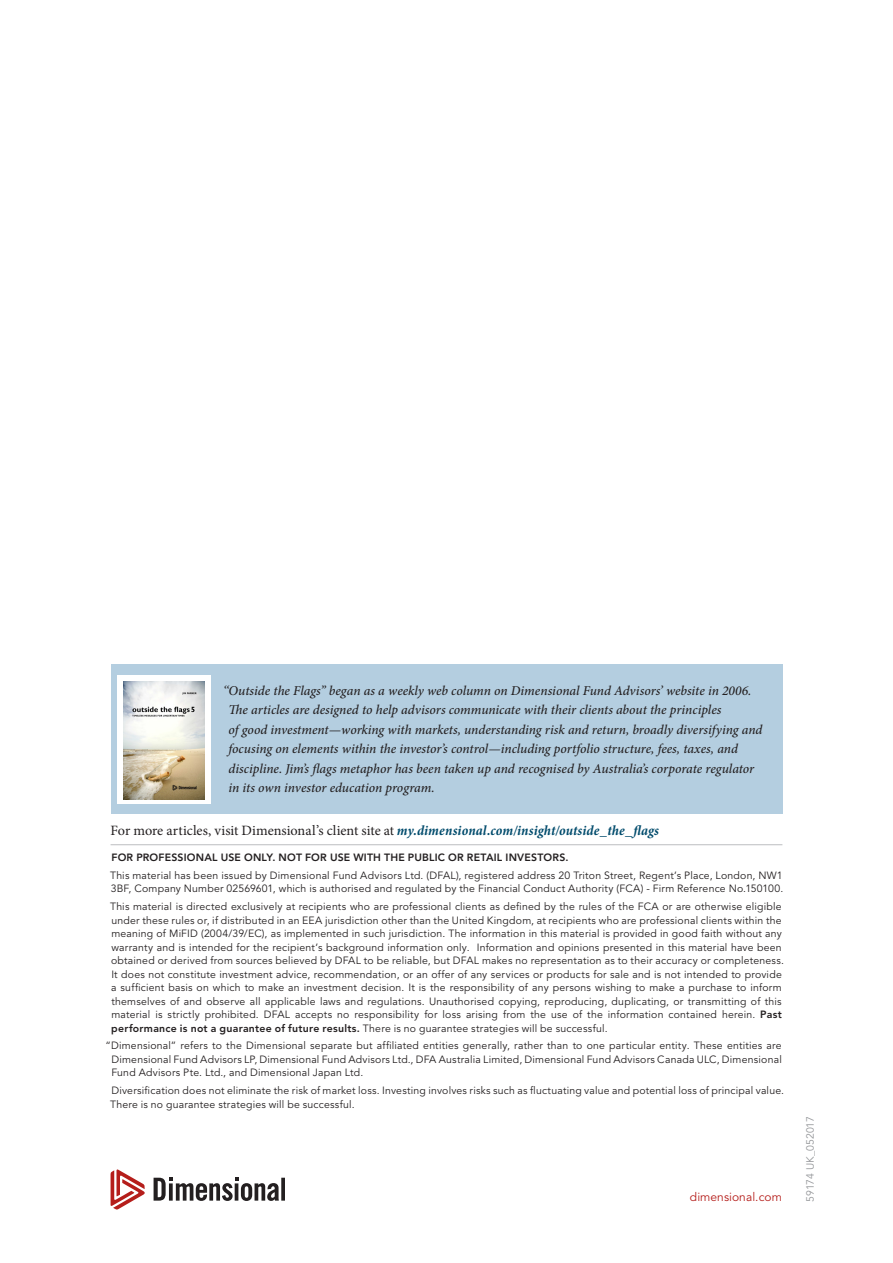
<style>
.page{position:relative;width:893px;height:1263px;background:#fff}
.page>*{position:absolute;margin:0;border:0;box-sizing:border-box;transform-origin:0 0}
.Body_Copy{font:14.25px "Minion Pro";letter-spacing:-.005em;color:#231f20}
.BackPage_Book_Copy{font:italic 500 13.5px/19.5px "Minion Pro";letter-spacing:-.005em;color:#231f20}
.Website{font:12px "Avenir LT Std";letter-spacing:.005em;color:#b51e1b}
.Disclaimer{font:10.5px/13.5px "Avenir LT Std";letter-spacing:.02em;color:#231f20}
.Disclaimer-2{font:800 10.5px "Avenir LT Std";letter-spacing:.02em;color:#231f20}
.t1{font:10.5px "Avenir LT Std";color:#939598}
.s1{font-weight:700;font-style:italic;font-stretch:condensed;color:#004b6c}
.s2{font-weight:800}
</style>
<div class="page">
<svg style="left:111px;top:1169px;width:34px;height:40px"></svg>
<svg style="left:154px;top:1177px;width:131px;height:24px"></svg>
<hr style="left:111px;top:844px;width:671px;height:1px;background:#bcbdc0">
<div style="left:111px;top:665px;width:671px;height:149px;background:#b4cee0"></div>
<svg style="left:117px;top:675px;width:93px;height:129px;background:#f2f2f0"></svg>
<img style="left:124px;top:682px;width:80px;height:117px">
<p class="BackPage_Book_Copy" style="left:229px;top:680px;width:535px;text-indent:-5px">‘‘Outside the Flags’’ began as a weekly web column on Dimensional Fund Advisors’ website in 2006.<br>The articles are designed to help advisors communicate with their clients about the principles<br>of good investment—working with markets, understanding risk and return, broadly diversifying and focusing on elements within the investor’s control—including portfolio structure, fees, taxes, and discipline. Jim’s flags metaphor has been taken up and recognised by Australia’s corporate regulator in its own investor education program.</p>
<p class="Body_Copy" style="left:111px;top:821px;width:550px">For more articles, visit Dimensional’s client site at <span class="s1">my.dimensional.com/insight/outside_the_flags</span></p>
<p class="Disclaimer-2" style="left:112px;top:851px;width:459px">FOR PROFESSIONAL USE ONLY. NOT FOR USE WITH THE PUBLIC OR RETAIL INVESTORS.</p>
<p class="Disclaimer" style="left:110px;top:869px;width:675px">This material has been issued by Dimensional Fund Advisors Ltd. (DFAL), registered address 20 Triton Street, Regent’s Place, London, NW1<br>3BF, Company Number 02569601, which is authorised and regulated by the Financial Conduct Authority (FCA) - Firm Reference No.150100.</p>
<p class="Disclaimer" style="left:110px;top:900px;width:675px">This material is directed exclusively at recipients who are professional clients as defined by the rules of the FCA or are otherwise eligible under these rules or, if distributed in an EEA jurisdiction other than the United Kingdom, at recipients who are professional clients within the meaning of MiFID (2004/39/EC), as implemented in such jurisdiction. The information in this material is provided in good faith without any warranty and is intended for the recipient’s background information only. Information and opinions presented in this material have been obtained or derived from sources believed by DFAL to be reliable, but DFAL makes no representation as to their accuracy or completeness.<br>It does not constitute investment advice, recommendation, or an offer of any services or products for sale and is not intended to provide a sufficient basis on which to make an investment decision. It is the responsibility of any persons wishing to make a purchase to inform themselves of and observe all applicable laws and regulations. Unauthorised copying, reproducing, duplicating, or transmitting of this material is strictly prohibited. DFAL accepts no responsibility for loss arising from the use of the information contained herein. <span class="s2">Past performance is not a guarantee of future results.</span> There is no guarantee strategies will be successful.</p>
<p class="Disclaimer" style="left:111px;top:1039px;width:672px;text-align:justify;text-indent:-6px">“Dimensional” refers to the Dimensional separate but affiliated entities generally, rather than to one particular entity. These entities are Dimensional Fund Advisors LP, Dimensional Fund Advisors Ltd., DFA Australia Limited, Dimensional Fund Advisors Canada ULC, Dimensional Fund Advisors Pte. Ltd., and Dimensional Japan Ltd.</p>
<p class="Disclaimer" style="left:110px;top:1084px;width:676px">Diversification does not eliminate the risk of market loss. Investing involves risks such as fluctuating value and potential loss of principal value.<br>There is no guarantee strategies will be successful.</p>
<p class="Website" style="left:690px;top:1189px;width:93px">dimensional.com</p>
<p class="t1" style="left:804px;top:1202px;width:88px;rotate:-90deg">59174 UK_052017</p>
</div>
